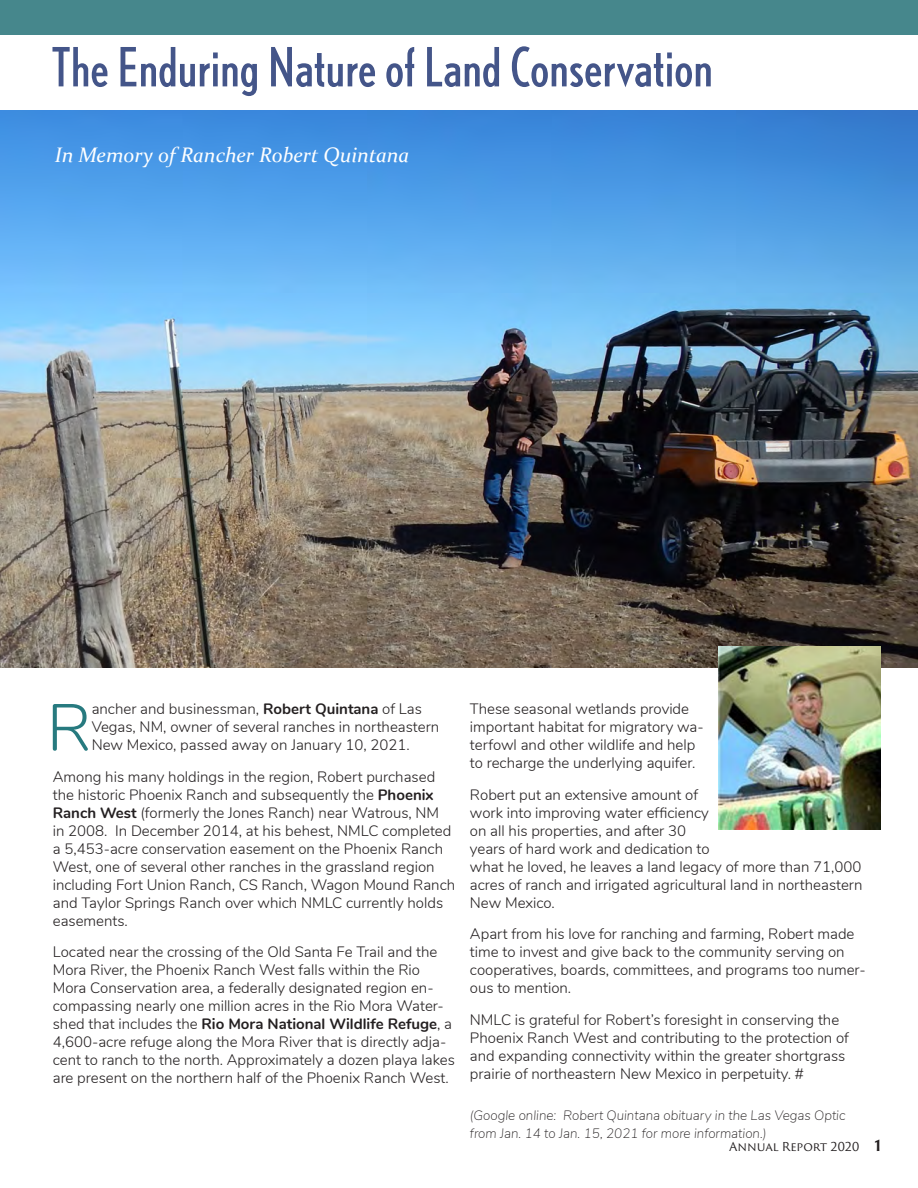
<style>
.page{position:relative;width:918px;height:1188px;background:#fff}
.page>*{position:absolute;margin:0;border:0;box-sizing:border-box;transform-origin:0 0}
.AR_body_copy__Nunito{font:300 65.85px "Nunito";color:#277a7f}
.Headlines_-_Nobel_co{font:condensed 54px "Nobel";color:#445589}
.t1{font:italic 21px "Constantia";color:#fff}
.AR_body_copy__Nunito-2{font:300 15px/18px "Nunito";color:#231f20}
.AR_body_copy__Nunito-3{font:italic 200 13.5px/18px "Nunito";color:#231f20}
.t2{font:12px "Trajan Sans Pro";letter-spacing:-.005em;color:#231f20}
.s1{font-weight:700}
.s2{font-weight:700;font-size:15px}
</style>
<div class="page">
<div style="left:0;top:0;width:918px;height:35px;background:#46878c"></div>
<img style="left:0;top:110px;width:918px;height:557px">
<img style="left:719px;top:646px;width:162px;height:183px">
<p class="Headlines_-_Nobel_co" style="left:51px;top:36px;width:663px">The Enduring Nature of Land Conservation</p>
<p class="t1" style="left:55px;top:140px;width:356px">In Memory of Rancher Robert Quintana</p>
<p class="AR_body_copy__Nunito" style="left:47px;top:679px;width:46px">R</p>
<p class="AR_body_copy__Nunito-2" style="left:92px;top:699px;width:349px">ancher and businessman, <span class="s1">Robert Quintana</span> of Las<br>Vegas, NM, owner of several ranches in northeastern<br>New Mexico, passed away on January 10, 2021.</p>
<p class="AR_body_copy__Nunito-2" style="left:53px;top:767px;width:404px">Among his many holdings in the region, Robert purchased the historic Phoenix Ranch and subsequently the <span class="s1">Phoenix Ranch West</span> (formerly the Jones Ranch) near Watrous, NM<br>in 2008. In December 2014, at his behest, NMLC completed a 5,453-acre conservation easement on the Phoenix Ranch West, one of several other ranches in the grassland region including Fort Union Ranch, CS Ranch, Wagon Mound Ranch and Taylor Springs Ranch over which NMLC currently holds easements.</p>
<p class="AR_body_copy__Nunito-2" style="left:53px;top:942px;width:404px">Located near the crossing of the Old Santa Fe Trail and the Mora River, the Phoenix Ranch West falls within the Rio Mora Conservation area, a federally designated region en&shy;compassing nearly one million acres in the Rio Mora Water&shy;shed that includes the <span class="s1">Rio Mora National Wildlife Refuge</span>, a 4,600-acre refuge along the Mora River that is directly adja&shy;cent to ranch to the north. Approximately a dozen playa lakes are present on the northern half of the Phoenix Ranch West.</p>
<p class="AR_body_copy__Nunito-2" style="left:470px;top:699px;width:235px">These seasonal wetlands provide important habitat for migratory wa&shy;terfowl and other wildlife and help to recharge the underlying aquifer.</p>
<p class="AR_body_copy__Nunito-2" style="left:470px;top:785px;width:394px">Robert put an extensive amount of<br>work into improving water efficiency<br>on all his properties, and after 30<br>years of hard work and dedication to<br>what he loved, he leaves a land legacy of more than 71,000 acres of ranch and irrigated agricultural land in northeastern New Mexico.</p>
<p class="AR_body_copy__Nunito-2" style="left:470px;top:924px;width:397px">Apart from his love for ranching and farming, Robert made time to invest and give back to the community serving on cooperatives, boards, committees, and programs too numer&shy;ous to mention.</p>
<p class="AR_body_copy__Nunito-2" style="left:470px;top:1010px;width:381px">NMLC is grateful for Robert’s foresight in conserving the Phoenix Ranch West and contributing to the protection of and expanding connectivity within the greater shortgrass prairie of northeastern New Mexico in perpetuity. #</p>
<p class="AR_body_copy__Nunito-3" style="left:470px;top:1106px;width:377px">(Google online: Robert Quintana obituary in the Las Vegas Optic from Jan. 14 to Jan. 15, 2021 for more information.)</p>
<p class="t2" style="left:729px;top:1138px;width:153px">Annual Report 2020 <span class="s2">1</span></p>
</div>
